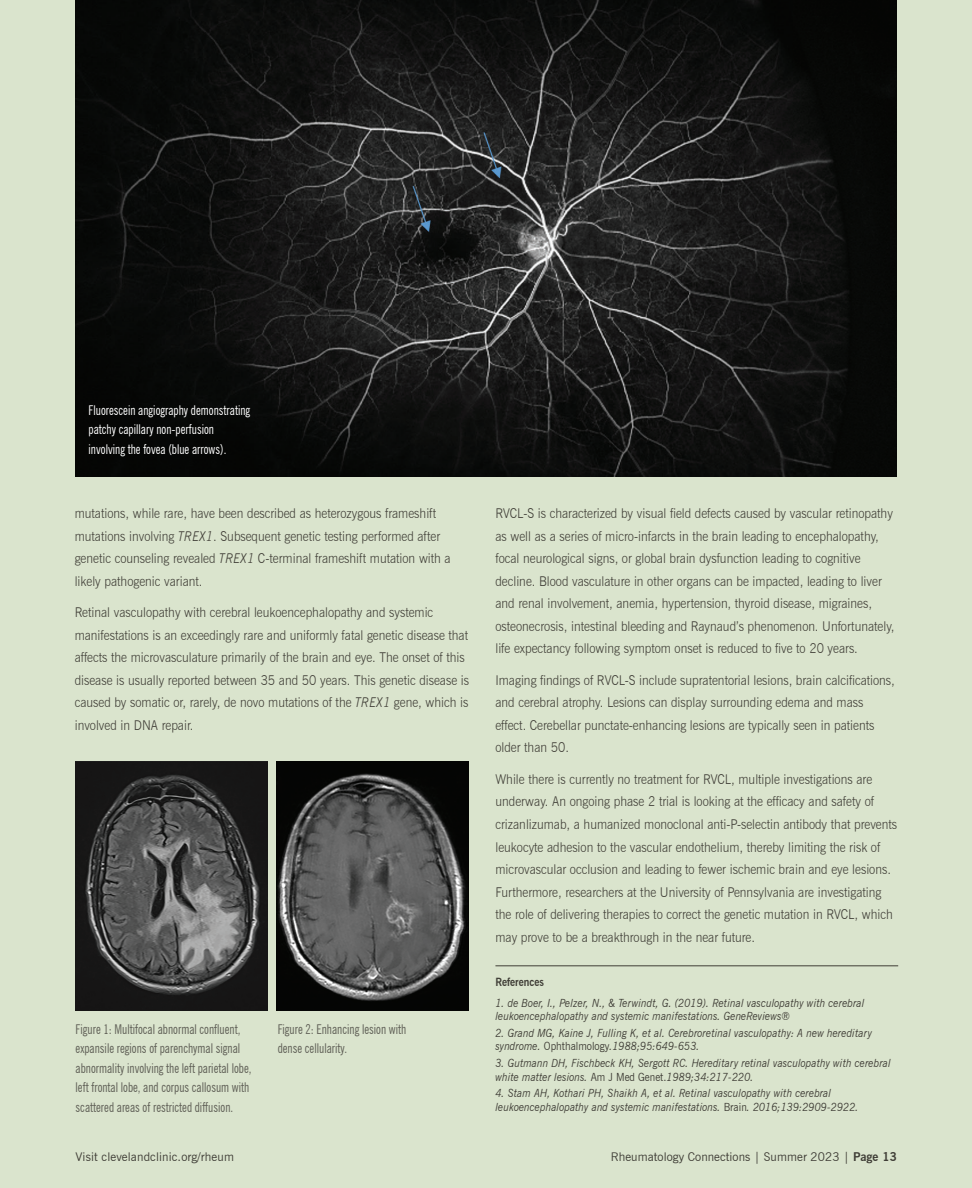
<style>
.page{position:relative;width:972px;height:1188px;background:#dae4cd}
.page>*{position:absolute;margin:0;border:0;box-sizing:border-box;transform-origin:0 0}
.t1{font:300 13.5px/22.5px "News Gothic BT";color:#3f3d36;scale:.91 1}
.t2{font:condensed 13.5px/19.5px "News Gothic BT";color:#606057;scale:.93 1}
.t3{font:condensed 13.5px/19.5px "News Gothic BT";color:#fff;scale:.93 1}
.t4{font:12px "News Gothic BT";letter-spacing:.005em;color:#3f3d36}
.t5{font:italic 11.25px/13.5px "News Gothic BT";color:#3f3d36;scale:.91 1}
.t6{font:700 11.25px "News Gothic BT";color:#3f3d36;scale:.91 1}
.s1{font-style:italic}
.s2{font-style:normal}
.s3{font-weight:700}
</style>
<div class="page">
<hr style="left:495px;top:965px;width:403px;height:1px;background:#3f3d36">
<img style="left:75px;top:761px;width:192px;height:250px">
<img style="left:276px;top:761px;width:193px;height:250px">
<img style="left:76px;top:0;width:821px;height:476px">
<p class="t3" style="left:89px;top:400px;width:175px">Fluorescein angiography demonstrating patchy capillary non-perfusion involving the fovea (blue arrows).</p>
<p class="t1" style="left:75px;top:502px;width:415px">mutations, while rare, have been described as heterozygous frameshift mutations involving <span class="s1">TREX1</span>. Subsequent genetic testing performed after genetic counseling revealed <span class="s1">TREX1</span> C-terminal frameshift mutation with a likely pathogenic variant.</p>
<p class="t1" style="left:75px;top:601px;width:435px">Retinal vasculopathy with cerebral leukoencephalopathy and systemic manifestations is an exceedingly rare and uniformly fatal genetic disease that affects the microvasculature primarily of the brain and eye. The onset of this disease is usually reported between 35 and 50 years. This genetic disease is caused by somatic or, rarely, de novo mutations of the <span class="s1">TREX1</span> gene, which is involved in DNA repair.</p>
<p class="t2" style="left:76px;top:1019px;width:191px">Figure 1: Multifocal abnormal confluent, expansile regions of parenchymal signal abnormality involving the left parietal lobe, left frontal lobe, and corpus callosum with scattered areas of restricted diffusion.</p>
<p class="t2" style="left:278px;top:1019px;width:140px">Figure 2: Enhancing lesion with dense cellularity.</p>
<p class="t1" style="left:495px;top:502px;width:440px">RVCL-S is characterized by visual field defects caused by vascular retinopathy as well as a series of micro-infarcts in the brain leading to encephalopathy, focal neurological signs, or global brain dysfunction leading to cognitive decline. Blood vasculature in other organs can be impacted, leading to liver and renal involvement, anemia, hypertension, thyroid disease, migraines, osteonecrosis, intestinal bleeding and Raynaud’s phenomenon. Unfortunately, life expectancy following symptom onset is reduced to five to 20 years.</p>
<p class="t1" style="left:495px;top:669px;width:440px">Imaging findings of RVCL-S include supratentorial lesions, brain calcifications, and cerebral atrophy. Lesions can display surrounding edema and mass effect. Cerebellar punctate-enhancing lesions are typically seen in patients older than 50.</p>
<p class="t1" style="left:495px;top:768px;width:443px">While there is currently no treatment for RVCL, multiple investigations are underway. An ongoing phase 2 trial is looking at the efficacy and safety of crizanlizumab, a humanized monoclonal anti-P-selectin antibody that prevents leukocyte adhesion to the vascular endothelium, thereby limiting the risk of microvascular occlusion and leading to fewer ischemic brain and eye lesions.<br>Furthermore, researchers at the University of Pennsylvania are investigating the role of delivering therapies to correct the genetic mutation in RVCL, which may prove to be a breakthrough in the near future.</p>
<p class="t6" style="left:495px;top:976px;width:55px">References</p>
<p class="t5" style="left:495px;top:996px;width:407px">1. de Boer, I., Pelzer, N., &amp; Terwindt, G. (2019). Retinal vasculopathy with cerebral leukoencephalopathy and systemic manifestations. GeneReviews®</p>
<p class="t5" style="left:495px;top:1026px;width:415px">2. Grand MG, Kaine J, Fulling K, et al. Cerebroretinal vasculopathy: A new hereditary syndrome. <span class="s2">Ophthalmology</span>.1988;95:649-653.</p>
<p class="t5" style="left:495px;top:1056px;width:436px">3. Gutmann DH, Fischbeck KH, Sergott RC. Hereditary retinal vasculopathy with cerebral white matter lesions. <span class="s2">Am J Med Genet.</span>1989;34:217-220.</p>
<p class="t5" style="left:495px;top:1087px;width:401px">4. Stam AH, Kothari PH, Shaikh A, et al. Retinal vasculopathy with cerebral leukoencephalopathy and systemic manifestations. <span class="s2">Brain</span>. 2016;139:2909-2922.</p>
<p class="t4" style="left:76px;top:1149px;width:160px">Visit clevelandclinic.org/rheum</p>
<p class="t4" style="left:611px;top:1149px;width:288px">Rheumatology Connections | Summer 2023 | <span class="s3">Page 13</span></p>
</div>
